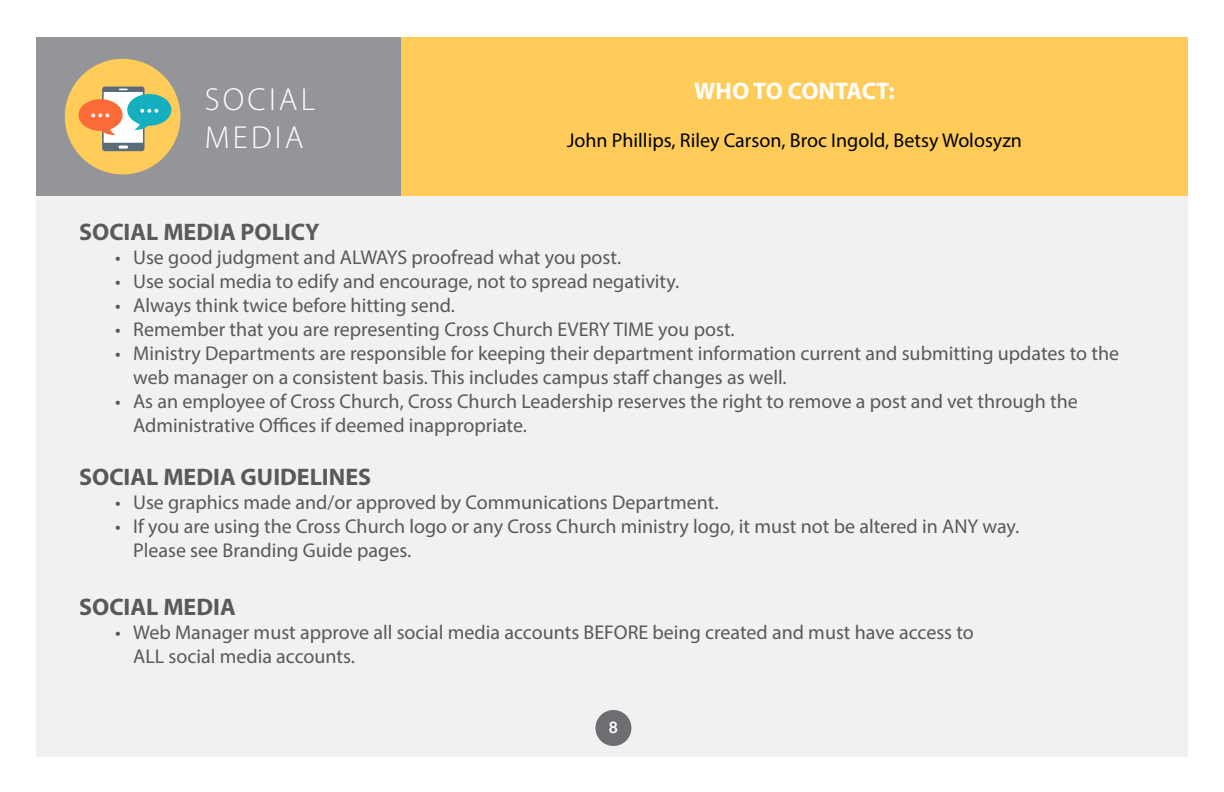
<style>
.page{position:relative;width:1224px;height:792px;background:#fff}
.page>*{position:absolute;margin:0;border:0;box-sizing:border-box;transform-origin:0 0}
.t1{font:300 32px/38.4px "Myriad Pro";letter-spacing:.1em;color:#fff}
.t2{font:700 24px "Myriad Pro";color:#58595b}
.t3{font:700 24px "Myriad Pro";color:#5a5b5d}
.t4{font:700 24px "Myriad Pro";color:#fff}
.t5{font:20px/24px "Myriad Pro";color:#58595b}
.t6{font:20px "Myriad Pro";color:#000}
.t7{font:600 16px "Avenir Next";color:#fff}
</style>
<div class="page">
<div style="left:36px;top:37px;width:1152px;height:720px;background:#f1f1f2"></div>
<div style="left:36px;top:37px;width:365px;height:159px;background:#939598"></div>
<div style="left:401px;top:37px;width:787px;height:159px;background:#ffcc59"></div>
<div style="left:65px;top:59px;width:115px;height:115px;background:#ffcc59;border-radius:50%"></div>
<div style="left:102px;top:87px;width:43px;height:64px;background:#5c6b7a;border-radius:3px"></div>
<div style="left:104px;top:92px;width:39px;height:51px;background:#fff"></div>
<svg style="left:119px;top:146px;width:9px;height:3px"></svg>
<svg style="left:78px;top:89px;width:93px;height:47px"></svg>
<div style="left:595px;top:710px;width:36px;height:36px;background:#6d6e71;border-radius:50%"></div>
<h1 class="t1" style="left:205px;top:80px;width:112px">SOCIAL<br>MEDIA</h1>
<p class="t4" style="left:694px;top:75px;width:202px">WHO TO CONTACT:</p>
<p class="t6" style="left:567px;top:128px;width:456px">John Phillips, Riley Carson, Broc Ingold, Betsy Wolosyzn</p>
<p class="t3" style="left:79px;top:217px;width:242px">SOCIAL MEDIA POLICY</p>
<p class="t5" style="left:115px;top:245px;width:508px">• Use good judgment and ALWAYS proofread what you post.</p>
<p class="t5" style="left:115px;top:269px;width:566px">• Use social media to edify and encourage, not to spread negativity.</p>
<p class="t5" style="left:115px;top:293px;width:341px">• Always think twice before hitting send.</p>
<p class="t5" style="left:115px;top:317px;width:621px">• Remember that you are representing Cross Church EVERY TIME you post.</p>
<p class="t5" style="left:133px;top:341px;width:988px;text-indent:-18px">• Ministry Departments are responsible for keeping their department information current and submitting updates to the web manager on a consistent basis. This includes campus staff changes as well.</p>
<p class="t5" style="left:133px;top:389px;width:946px;text-indent:-18px">• As an employee of Cross Church, Cross Church Leadership reserves the right to remove a post and vet through the<br>Administrative Offices if deemed inappropriate.</p>
<p class="t2" style="left:79px;top:462px;width:293px">SOCIAL MEDIA GUIDELINES</p>
<p class="t5" style="left:115px;top:490px;width:605px">• Use graphics made and/or approved by Communications Department.</p>
<p class="t5" style="left:133px;top:514px;width:888px;text-indent:-18px">• If you are using the Cross Church logo or any Cross Church ministry logo, it must not be altered in ANY way.<br>Please see Branding Guide pages.</p>
<p class="t2" style="left:79px;top:591px;width:158px">SOCIAL MEDIA</p>
<p class="t5" style="left:133px;top:620px;width:842px;text-indent:-18px">• Web Manager must approve all social media accounts BEFORE being created and must have access to<br>ALL social media accounts.</p>
<p class="t7" style="left:609px;top:714px;width:11px">8</p>
</div>
